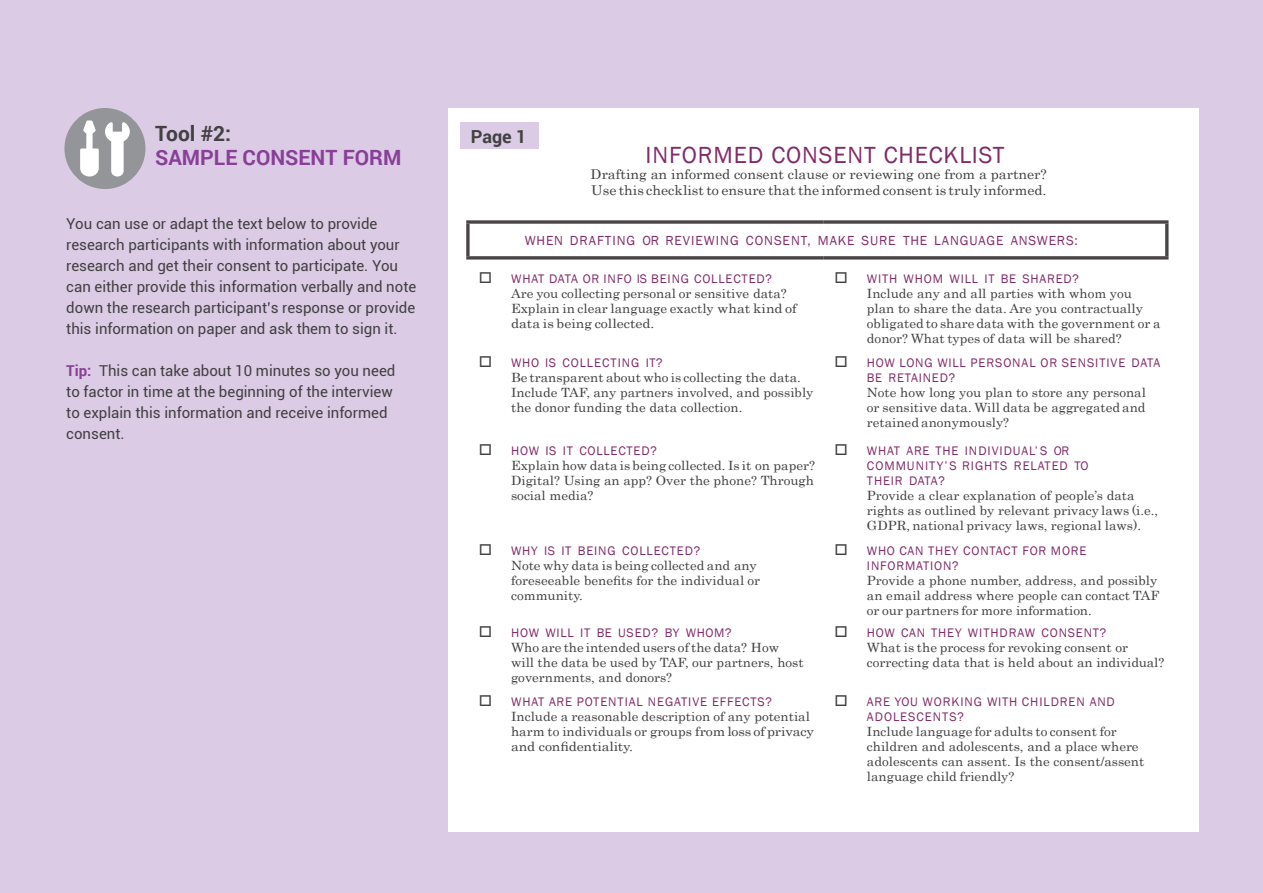
<style>
.page{position:relative;width:1263px;height:893px;background:#dbcbe4}
.page>*{position:absolute;margin:0;border:0;box-sizing:border-box;transform-origin:0 0}
.t1{font:24px "Franklin Gothic";letter-spacing:.035em;color:#822b6a}
.t2{font:700 21px "Roboto";color:#893f98}
.t3{font:700 21px "Roboto";color:#414042}
.t4{font:700 18px "Roboto";color:#414042}
.t5{font:15px/21px "Roboto";color:#414042}
.t6{font:13.5px/16.2px "Century";color:#404040;scale:1.05 1}
.t7{font:13.5px "Franklin Gothic";letter-spacing:.07em;color:#822b6a}
.t8{font:12.75px/15px "Century";color:#404040;scale:1.05 1}
.t9{font:12.75px/15px "Franklin Gothic";letter-spacing:.065em;color:#822b6a}
.s1{font-weight:700;color:#893f98}
</style>
<div class="page">
<div style="left:64px;top:108px;width:81px;height:81px;background:#939598;border-radius:50%"></div>
<svg style="left:80px;top:120px;width:50px;height:57px"></svg>
<div style="left:448px;top:108px;width:750px;height:723px;background:#fff"></div>
<div style="left:460px;top:122px;width:79px;height:27px;background:#dbcbe4"></div>
<svg style="left:466px;top:224px;width:4px;height:32px"></svg>
<hr style="left:1165px;top:224px;width:3px;height:32px;background:#4a4545">
<svg style="left:466px;top:220px;width:358px;height:4px"></svg>
<svg style="left:824px;top:220px;width:344px;height:4px"></svg>
<svg style="left:466px;top:256px;width:358px;height:4px"></svg>
<svg style="left:824px;top:256px;width:344px;height:4px"></svg>
<h2 class="t3" style="left:155px;top:124px;width:78px">Tool #2:</h2>
<h2 class="t2" style="left:155px;top:148px;width:248px">SAMPLE CONSENT FORM</h2>
<p class="t5" style="left:66px;top:214px;width:351px">You can use or adapt the text below to provide research participants with information about your research and get their consent to participate. You can either provide this information verbally and note down the research participant’s response or provide this information on paper and ask them to sign it.</p>
<p class="t5" style="left:66px;top:361px;width:331px"><span class="s1">Tip:</span> This can take about 10 minutes so you need to factor in time at the beginning of the interview to explain this information and receive informed consent.</p>
<h3 class="t4" style="left:471px;top:128px;width:57px">Page 1</h3>
<h1 class="t1" style="left:645px;top:145px;width:360px">INFORMED CONSENT CHECKLIST</h1>
<p class="t6" style="left:591px;top:167px;width:436px">Drafting an informed consent clause or reviewing one from a partner?<br>Use this checklist to ensure that the informed consent is truly informed.</p>
<p class="t7" style="left:525px;top:235px;width:555px">WHEN DRAFTING OR REVIEWING CONSENT, MAKE SURE THE LANGUAGE ANSWERS:</p>
<p class="t9" style="left:511px;top:272px;width:262px">WHAT DATA OR INFO IS BEING COLLECTED?</p>
<p class="t8" style="left:511px;top:287px;width:274px">Are you collecting personal or sensitive data?<br>Explain in clear language exactly what kind of data is being collected.</p>
<p class="t9" style="left:867px;top:272px;width:213px">WITH WHOM WILL IT BE SHARED?</p>
<p class="t8" style="left:867px;top:287px;width:281px">Include any and all parties with whom you plan to share the data. Are you contractually obligated to share data with the government or a donor? What types of data will be shared?</p>
<p class="t9" style="left:511px;top:356px;width:153px">WHO IS COLLECTING IT?</p>
<p class="t8" style="left:511px;top:370px;width:289px">Be transparent about who is collecting the data.<br>Include TAF, any partners involved, and possibly the donor funding the data collection.</p>
<p class="t9" style="left:511px;top:444px;width:147px">HOW IS IT COLLECTED?</p>
<p class="t8" style="left:511px;top:459px;width:291px;text-align:justify">Explain how data is being collected. Is it on paper?<br>Digital? Using an app? Over the phone? Through social media?</p>
<p class="t9" style="left:511px;top:543px;width:191px">WHY IS IT BEING COLLECTED?</p>
<p class="t8" style="left:511px;top:558px;width:239px">Note why data is being collected and any foreseeable benefits for the individual or community.</p>
<p class="t9" style="left:511px;top:626px;width:222px">HOW WILL IT BE USED? BY WHOM?</p>
<p class="t8" style="left:511px;top:640px;width:280px">Who are the intended users of the data? How will the data be used by TAF, our partners, host governments, and donors?</p>
<p class="t9" style="left:511px;top:695px;width:262px">WHAT ARE POTENTIAL NEGATIVE EFFECTS?</p>
<p class="t8" style="left:511px;top:709px;width:290px">Include a reasonable description of any potential harm to individuals or groups from loss of privacy and confidentiality.</p>
<p class="t9" style="left:867px;top:356px;width:295px">HOW LONG WILL PERSONAL OR SENSITIVE DATA<br>BE RETAINED?</p>
<p class="t8" style="left:867px;top:385px;width:267px;text-align:justify">Note how long you plan to store any personal or sensitive data. Will data be aggregated and retained anonymously?</p>
<p class="t9" style="left:867px;top:444px;width:223px">WHAT ARE THE INDIVIDUAL’ S OR<br>COMMUNITY’ S RIGHTS RELATED TO<br>THEIR DATA?</p>
<p class="t8" style="left:867px;top:489px;width:279px">Provide a clear explanation of people’s data rights as outlined by relevant privacy laws (i.e.,<br>GDPR, national privacy laws, regional laws).</p>
<p class="t9" style="left:867px;top:543px;width:221px">WHO CAN THEY CONTACT FOR MORE<br>INFORMATION?</p>
<p class="t8" style="left:867px;top:573px;width:280px">Provide a phone number, address, and possibly an email address where people can contact TAF or our partners for more information.</p>
<p class="t9" style="left:867px;top:626px;width:241px">HOW CAN THEY WITHDRAW CONSENT?</p>
<p class="t8" style="left:867px;top:640px;width:285px">What is the process for revoking consent or correcting data that is held about an individual?</p>
<p class="t9" style="left:867px;top:695px;width:249px">ARE YOU WORKING WITH CHILDREN AND<br>ADOLESCENTS?</p>
<p class="t8" style="left:867px;top:724px;width:266px">Include language for adults to consent for children and adolescents, and a place where adolescents can assent. Is the consent/assent language child friendly?</p>
</div>
